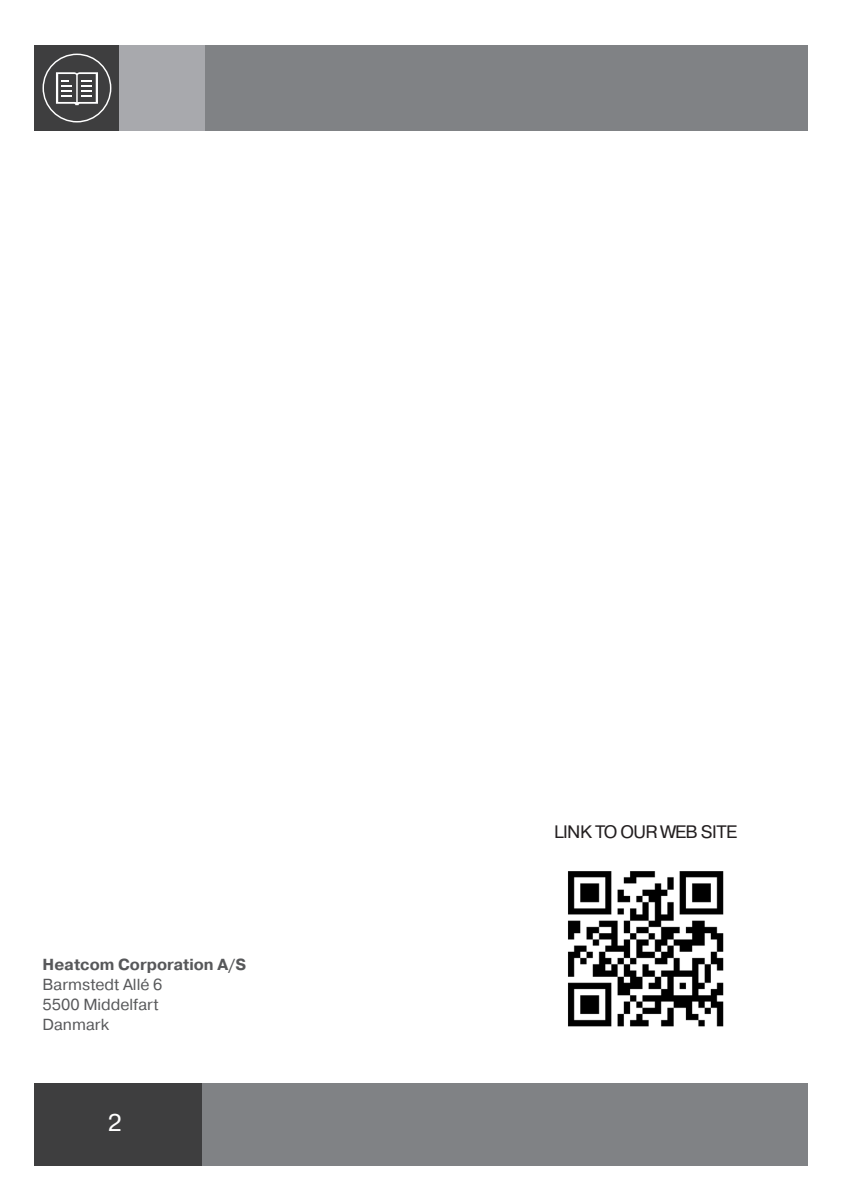
<style>
.page{position:relative;width:842px;height:1191px;background:#fff}
.page>*{position:absolute;margin:0;border:0;box-sizing:border-box;transform-origin:0 0}
.t1{font:24px "Pragmatica";color:#fff}
.Brødtekst{font:18px "Pragmatica";letter-spacing:-.03em;color:#231f20}
.Brødtekst-2{font:16px "Pragmatica";color:#57585a}
.Brødtekst-3{font:700 16px "Pragmatica";color:#57585a}
</style>
<div class="page">
<div style="left:34px;top:45px;width:774px;height:85px;background:#808285"></div>
<div style="left:34px;top:1083px;width:774px;height:82px;background:#808285"></div>
<div style="left:34px;top:45px;width:85px;height:85px;background:#3e3e3f"></div>
<div style="left:34px;top:1083px;width:167px;height:82px;background:#3e3e3f"></div>
<svg style="left:43px;top:54px;width:68px;height:68px"></svg>
<div style="left:119px;top:45px;width:85px;height:85px;background:#a8a9ad"></div>
<img style="left:568px;top:871px;width:156px;height:156px">
<p class="Brødtekst-3" style="left:43px;top:953px;width:205px">Heatcom Corporation A/S</p>
<p class="Brødtekst-2" style="left:43px;top:974px;width:121px">Barmstedt Allé 6</p>
<p class="Brødtekst-2" style="left:43px;top:994px;width:117px">5500 Middelfart</p>
<p class="Brødtekst-2" style="left:43px;top:1014px;width:68px">Danmark</p>
<h1 class="t1" style="left:108px;top:1108px;width:15px">2</h1>
<p class="Brødtekst" style="left:554px;top:820px;width:185px">LINK TO OUR WEB SITE</p>
</div>
